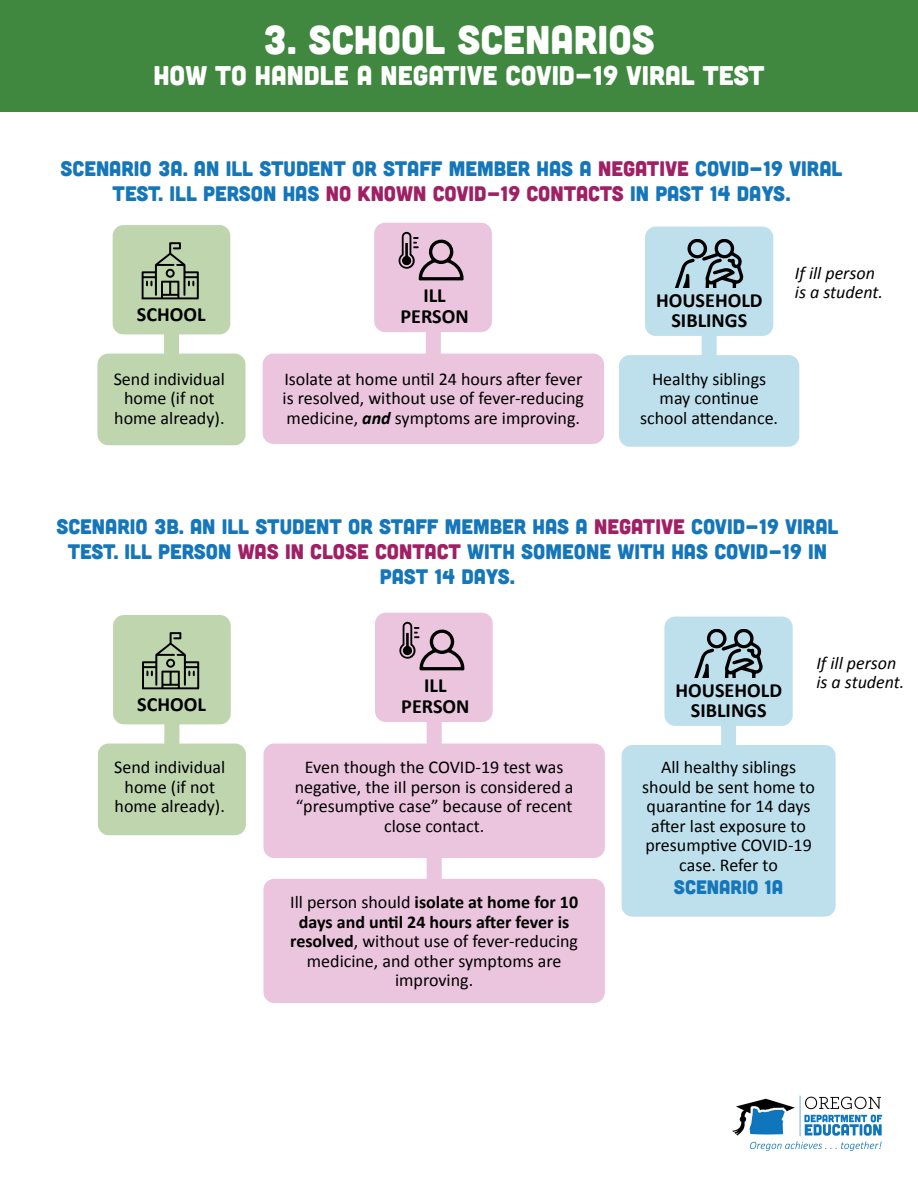
<style>
.page{position:relative;width:918px;height:1188px;background:#fff}
.page>*{position:absolute;margin:0;border:0;box-sizing:border-box;transform-origin:0 0}
.t1{font:40.2px "Cubano";color:#fff}
.t2{font:27px "Cubano";color:#fff}
.t3{font:21px/25.2px "Cubano";color:#1576b9;text-align:center}
.t4{font:700 20.1px/20.1px "Calibri";color:#000;text-align:center}
.t5{font:19.5px "Cubano";color:#1576b9}
.t6{font:18px/19.5px "Calibri";color:#000;text-align:center}
.t7{font:italic 18px/19.5px "Calibri";color:#000}
.s1{color:#9f2065}
.s2{font-weight:700;font-style:italic}
.s3{font-weight:700}
</style>
<div class="page">
<div style="left:0;top:0;width:918px;height:112px;background:#408740"></div>
<img style="left:732px;top:1095px;width:151px;height:56px">
<div style="left:164px;top:298px;width:15px;height:126px;background:#bed5ae"></div>
<div style="left:113px;top:225px;width:117px;height:109px;background:#bed5ae;border-radius:11px"></div>
<svg style="left:142px;top:242px;width:57px;height:57px"></svg>
<div style="left:97px;top:354px;width:148px;height:91px;background:#bed5ae;border-radius:11px"></div>
<div style="left:426px;top:318px;width:15px;height:99px;background:#eac5dd"></div>
<div style="left:263px;top:354px;width:341px;height:90px;background:#eac5dd;border-radius:11px"></div>
<div style="left:702px;top:320px;width:15px;height:79px;background:#bee0ed"></div>
<div style="left:619px;top:355px;width:180px;height:92px;background:#bee0ed;border-radius:11px"></div>
<div style="left:645px;top:227px;width:128px;height:109px;background:#bee0ed;border-radius:11px"></div>
<svg style="left:675px;top:239px;width:69px;height:48px"></svg>
<div style="left:374px;top:223px;width:118px;height:109px;background:#eac5dd;border-radius:11px"></div>
<svg style="left:398px;top:232px;width:66px;height:48px"></svg>
<div style="left:164px;top:688px;width:15px;height:126px;background:#bed5ae"></div>
<div style="left:113px;top:615px;width:118px;height:109px;background:#bed5ae;border-radius:11px"></div>
<svg style="left:142px;top:632px;width:57px;height:57px"></svg>
<div style="left:98px;top:744px;width:148px;height:91px;background:#bed5ae;border-radius:11px"></div>
<div style="left:427px;top:708px;width:15px;height:189px;background:#eac5dd"></div>
<div style="left:263px;top:744px;width:342px;height:114px;background:#eac5dd;border-radius:11px"></div>
<div style="left:721px;top:710px;width:15px;height:79px;background:#bee0ed"></div>
<div style="left:622px;top:745px;width:214px;height:172px;background:#bee0ed;border-radius:11px"></div>
<div style="left:664px;top:617px;width:129px;height:109px;background:#bee0ed;border-radius:11px"></div>
<svg style="left:694px;top:629px;width:69px;height:48px"></svg>
<div style="left:375px;top:613px;width:118px;height:109px;background:#eac5dd;border-radius:11px"></div>
<svg style="left:399px;top:621px;width:65px;height:49px"></svg>
<div style="left:263px;top:879px;width:342px;height:124px;background:#eac5dd;border-radius:11px"></div>
<h1 class="t1" style="left:263px;top:14px;width:393px">3. SCHOOL SCENARIOS</h1>
<h2 class="t2" style="left:153px;top:58px;width:613px">HOW TO HANDLE A NEGATIVE COVID-19 VIRAL TEST</h2>
<p class="t3" style="left:61px;top:155px;width:783px">SCENARIO 3A. AN ILL STUDENT OR STAFF MEMBER HAS A <span class="s1">NEGATIVE</span> COVID-19 VIRAL<br>TEST. ILL PERSON HAS <span class="s1">NO KNOWN COVID-19 CONTACTS</span> IN PAST 14 DAYS.</p>
<p class="t4" style="left:137px;top:304px;width:70px">SCHOOL</p>
<p class="t4" style="left:400px;top:286px;width:70px">ILL<br>PERSON</p>
<p class="t4" style="left:656px;top:290px;width:108px">HOUSEHOLD<br>SIBLINGS</p>
<p class="t6" style="left:114px;top:369px;width:113px">Send individual home (if not home already).</p>
<p class="t6" style="left:283px;top:369px;width:303px;text-align:justify">Isolate at home until 24 hours after fever is resolved, without use of fever-reducing medicine, <span class="s2">and</span> symptoms are improving.</p>
<p class="t6" style="left:640px;top:369px;width:140px">Healthy siblings may continue school attendance.</p>
<p class="t7" style="left:795px;top:262px;width:90px">If ill person is a student.</p>
<p class="t3" style="left:56px;top:513px;width:783px">SCENARIO 3B. AN ILL STUDENT OR STAFF MEMBER HAS A <span class="s1">NEGATIVE</span> COVID-19 VIRAL<br>TEST. ILL PERSON <span class="s1">WAS IN CLOSE CONTACT</span> WITH SOMEONE WITH HAS COVID-19 IN<br>PAST 14 DAYS.</p>
<p class="t4" style="left:137px;top:694px;width:70px">SCHOOL</p>
<p class="t4" style="left:401px;top:676px;width:70px">ILL<br>PERSON</p>
<p class="t4" style="left:676px;top:680px;width:108px">HOUSEHOLD<br>SIBLINGS</p>
<p class="t7" style="left:816px;top:652px;width:90px">If ill person is a student.</p>
<p class="t6" style="left:114px;top:757px;width:113px">Send individual home (if not home already).</p>
<p class="t6" style="left:295px;top:757px;width:280px">Even though the COVID-19 test was negative, the iIl person is considered a “presumptive case” because of recent close contact.</p>
<p class="t6" style="left:642px;top:757px;width:174px">All healthy siblings should be sent home to quarantine for 14 days after last exposure to presumptive COVID-19 case. Refer to</p>
<p class="t5" style="left:674px;top:875px;width:111px">SCENARIO 1A</p>
<p class="t6" style="left:290px;top:893px;width:289px">Ill person should <span class="s3">isolate at home for 10 days and until 24 hours after fever is resolved</span>, without use of fever-reducing medicine, and other symptoms are improving.</p>
</div>
